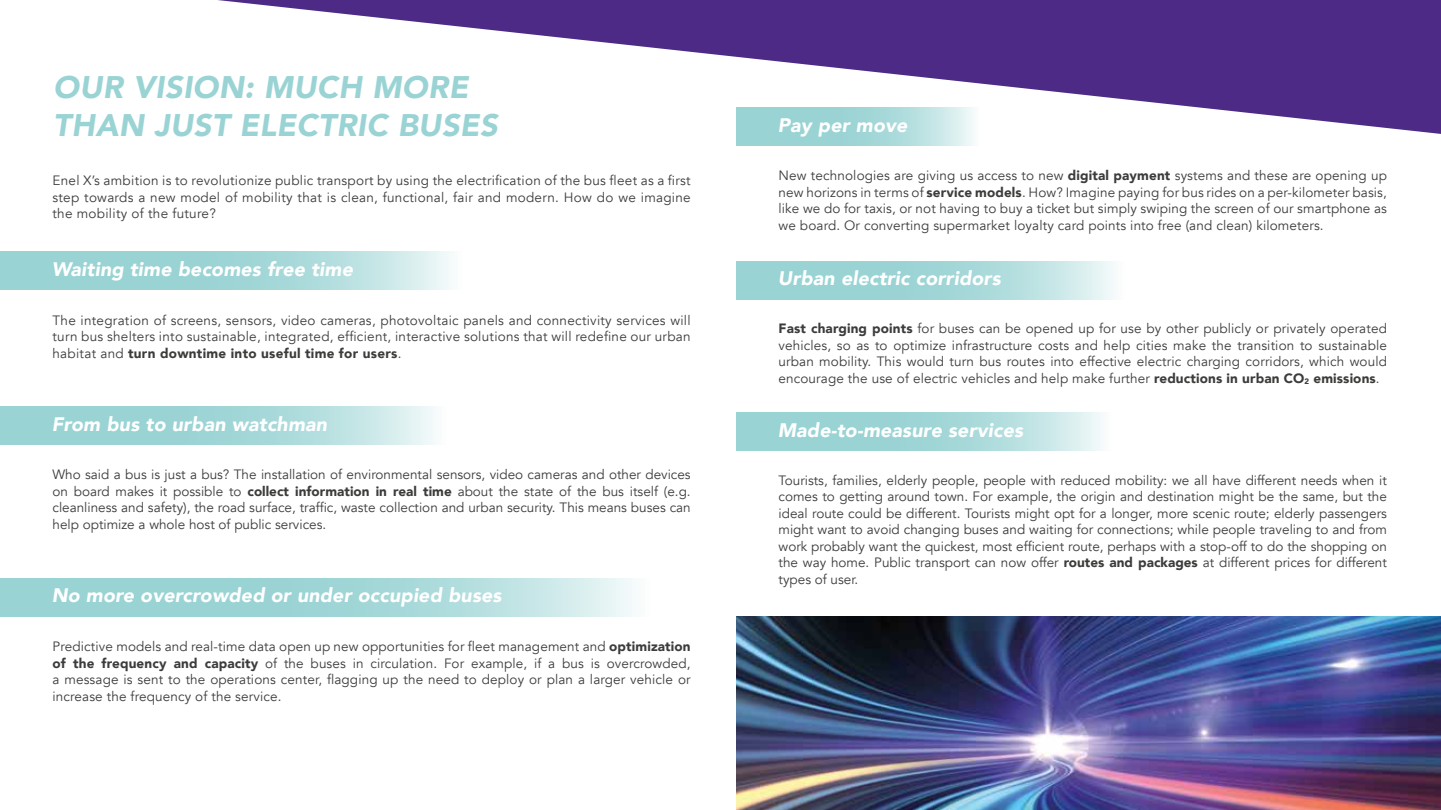
<style>
.page{position:relative;width:1441px;height:810px;background:#fff}
.page>*{position:absolute;margin:0;border:0;box-sizing:border-box;transform-origin:0 0}
.t1{font:italic 900 31.2px/37.3px "Avenir";letter-spacing:.01em;color:#9ad3d4}
.t2{font:italic 900 19.5px "Avenir";letter-spacing:.01em;color:#fff}
.t3{font:13.5px/16.5px "Avenir";letter-spacing:.01em;color:#3c3c3b;text-align:justify}
.s1{font-weight:900}
</style>
<div class="page">
<svg style="left:218px;top:0;width:1222px;height:134px;fill:#4d2a86"></svg>
<svg style="left:0;top:252px;width:450px;height:38px;fill:#9dd4d5"></svg>
<svg style="left:0;top:406px;width:434px;height:38px;fill:#9ed5d6"></svg>
<svg style="left:0;top:578px;width:632px;height:38px;fill:#9dd4d5"></svg>
<svg style="left:736px;top:107px;width:243px;height:38px;fill:#9ed5d6"></svg>
<svg style="left:736px;top:261px;width:377px;height:38px;fill:#9dd4d5"></svg>
<svg style="left:736px;top:412px;width:365px;height:39px;fill:#9dd4d5"></svg>
<img style="left:736px;top:616px;width:704px;height:194px">
<h1 class="t1" style="left:53px;top:68px;width:446px">OUR VISION: MUCH MORE<br>THAN JUST ELECTRIC BUSES</h1>
<p class="t3" style="left:53px;top:173px;width:639px">Enel X’s ambition is to revolutionize public transport by using the electrification of the bus fleet as a first step towards a new model of mobility that is clean, functional, fair and modern. How do we imagine the mobility of the future?</p>
<h2 class="t2" style="left:52px;top:253px;width:303px">Waiting time becomes free time</h2>
<p class="t3" style="left:53px;top:312px;width:639px">The integration of screens, sensors, video cameras, photovoltaic panels and connectivity services will turn bus shelters into sustainable, integrated, efficient, interactive solutions that will redefine our urban habitat and <span class="s1">turn downtime into useful time for users</span>.</p>
<h2 class="t2" style="left:52px;top:408px;width:277px">From bus to urban watchman</h2>
<p class="t3" style="left:53px;top:467px;width:639px">Who said a bus is just a bus? The installation of environmental sensors, video cameras and other devices on board makes it possible to <span class="s1">collect information in real time</span> about the state of the bus itself (e.g. cleanliness and safety), the road surface, traffic, waste collection and urban security. This means buses can help optimize a whole host of public services.</p>
<h2 class="t2" style="left:52px;top:580px;width:451px">No more overcrowded or under occupied buses</h2>
<p class="t3" style="left:53px;top:639px;width:639px">Predictive models and real-time data open up new opportunities for fleet management and <span class="s1">optimization of the frequency and capacity</span> of the buses in circulation. For example, if a bus is overcrowded, a message is sent to the operations center, flagging up the need to deploy or plan a larger vehicle or increase the frequency of the service.</p>
<h2 class="t2" style="left:777px;top:109px;width:131px">Pay per move</h2>
<p class="t3" style="left:778px;top:168px;width:610px">New technologies are giving us access to new <span class="s1">digital payment</span> systems and these are opening up new horizons in terms of <span class="s1">service models</span>. How? Imagine paying for bus rides on a per-kilometer basis, like we do for taxis, or not having to buy a ticket but simply swiping the screen of our smartphone as we board. Or converting supermarket loyalty card points into free (and clean) kilometers.</p>
<h2 class="t2" style="left:777px;top:262px;width:224px">Urban electric corridors</h2>
<p class="t3" style="left:778px;top:320px;width:610px"><span class="s1">Fast charging points</span> for buses can be opened up for use by other publicly or privately operated vehicles, so as to optimize infrastructure costs and help cities make the transition to sustainable urban mobility. This would turn bus routes into effective electric charging corridors, which would encourage the use of electric vehicles and help make further <span class="s1">reductions in urban CO</span><sub>2</sub> <span class="s1">emissions</span>.</p>
<h2 class="t2" style="left:777px;top:414px;width:247px">Made-to-measure services</h2>
<p class="t3" style="left:778px;top:472px;width:610px">Tourists, families, elderly people, people with reduced mobility: we all have different needs when it comes to getting around town. For example, the origin and destination might be the same, but the ideal route could be different. Tourists might opt for a longer, more scenic route; elderly passengers might want to avoid changing buses and waiting for connections; while people traveling to and from work probably want the quickest, most efficient route, perhaps with a stop-off to do the shopping on the way home. Public transport can now offer <span class="s1">routes and packages</span> at different prices for different types of user.</p>
</div>
